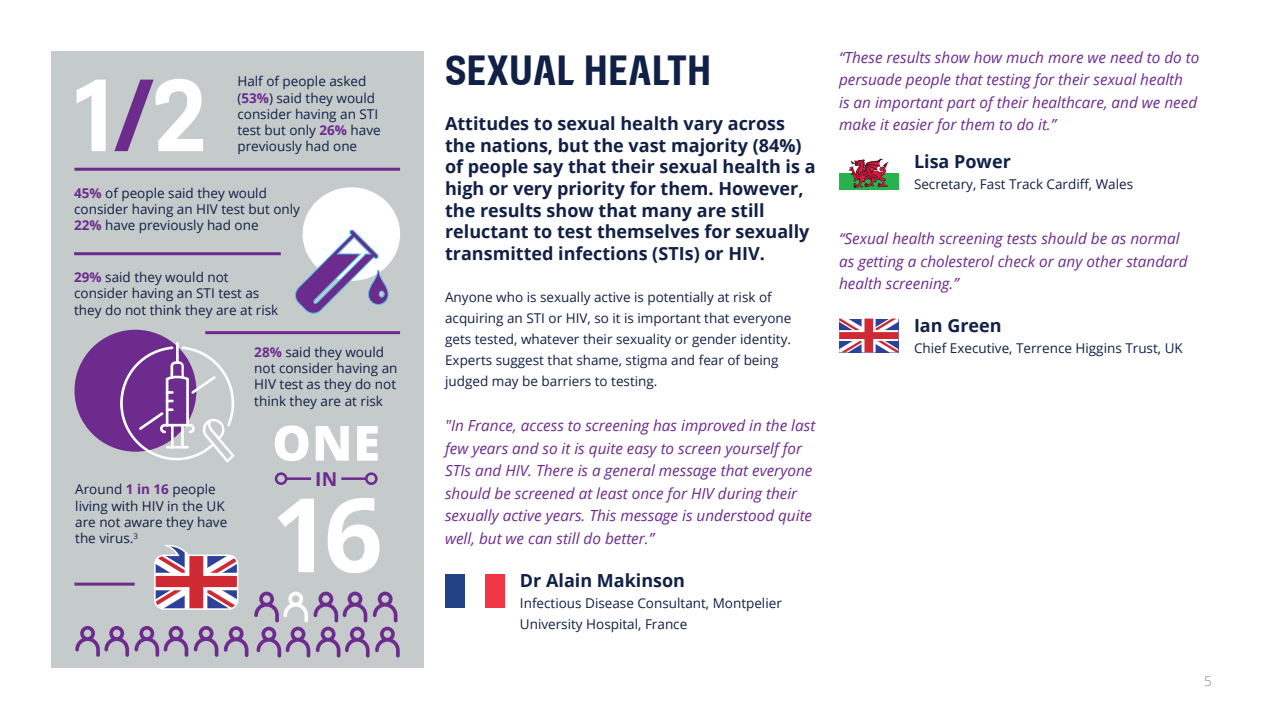
<style>
.page{position:relative;width:1263px;height:719px;background:#fff}
.page>*{position:absolute;margin:0;border:0;box-sizing:border-box;transform-origin:0 0}
.t1{font:700 108.75px "Breakthrough";color:#fff}
.t2{font:700 102.9px "Open Sans";color:#fff}
.t3{font:700 45px "Breakthrough";color:#112046}
.t4{font:700 19.05px "Open Sans";color:#6d2b8e}
.t5{font:700 18px/21.6px "Open Sans";color:#112046}
.t6{font:italic 15.3px/22.5px "Open Sans";color:#6d2b8e}
.t7{font:13.5px/16.2px "Open Sans";color:#112046}
.t8{font:300 13.5px "Open Sans";color:#808285}
.s1{font-weight:700;color:#6d2b8e}
.s2{color:#6d2b8e}
</style>
<div class="page">
<div style="left:445px;top:574px;width:59px;height:34px;background:#ee3645"></div>
<div style="left:445px;top:574px;width:39px;height:34px;background:#fff"></div>
<div style="left:445px;top:574px;width:20px;height:34px;background:#234187"></div>
<div style="left:51px;top:51px;width:373px;height:617px;background:#c5cacb"></div>
<div style="left:839px;top:173px;width:59px;height:17px;background:#28b24d"></div>
<svg style="left:849px;top:159px;width:39px;height:29px"></svg>
<svg style="left:839px;top:318px;width:59px;height:34px"></svg>
<svg style="left:254px;top:591px;width:146px;height:66px"></svg>
<svg style="left:75px;top:626px;width:54px;height:30px"></svg>
<svg style="left:135px;top:626px;width:53px;height:30px"></svg>
<svg style="left:194px;top:626px;width:24px;height:30px"></svg>
<svg style="left:224px;top:626px;width:24px;height:31px"></svg>
<div style="left:303px;top:187px;width:97px;height:94px;background:#fff;border-radius:50%"></div>
<svg style="left:293px;top:167px;width:95px;height:147px"></svg>
<hr style="left:286px;top:477px;width:25px;height:3px;background:#6d2b8e">
<div style="left:275px;top:472px;width:12px;height:13px;border:3px solid #6d2b8e;border-radius:50%"></div>
<hr style="left:341px;top:477px;width:25px;height:3px;background:#6d2b8e">
<div style="left:365px;top:472px;width:13px;height:13px;border:3px solid #6d2b8e;border-radius:50%"></div>
<svg style="left:275px;top:425px;width:103px;height:36px"></svg>
<hr style="left:74px;top:252px;width:207px;height:3px;background:#6d2b8e">
<hr style="left:205px;top:331px;width:195px;height:3px;background:#6d2b8e">
<hr style="left:74px;top:582px;width:61px;height:3px;background:#6d2b8e">
<hr style="left:74px;top:168px;width:326px;height:3px;background:#6d2b8e">
<div style="left:74px;top:330px;width:122px;height:121px;background:#6d2b8e;border-radius:50%"></div>
<hr style="left:176px;top:342px;width:3px;height:22px;background:#fff">
<svg style="left:120px;top:346px;width:115px;height:117px"></svg>
<svg style="left:154px;top:545px;width:85px;height:65px;background:#c691a2"></svg>
<p class="t7" style="left:237px;top:73px;width:145px">Half of people asked (<span class="s1">53%</span>) said they would consider having an STI test but only <span class="s1">26%</span> have previously had one</p>
<p class="t7" style="left:74px;top:184px;width:227px"><span class="s1">45%</span> of people said they would consider having an HIV test but only<br><span class="s1">22%</span> have previously had one</p>
<p class="t7" style="left:74px;top:269px;width:206px"><span class="s1">29%</span> said they would not consider having an STI test as they do not think they are at risk</p>
<p class="t7" style="left:254px;top:343px;width:145px"><span class="s1">28%</span> said they would not consider having an<br>HIV test as they do not think they are at risk</p>
<h1 class="t1" style="left:74px;top:47px;width:132px">1<span class="s2">/</span>2</h1>
<p class="t7" style="left:75px;top:481px;width:153px">Around <span class="s1">1 in 16</span> people living with HIV in the UK are not aware they have the virus.<sup>3</sup></p>
<h3 class="t4" style="left:315px;top:465px;width:24px">IN</h3>
<h2 class="t2" style="left:271px;top:462px;width:113px">16</h2>
<h3 class="t3" style="left:445px;top:42px;width:263px">SEXUAL HEALTH</h3>
<p class="t5" style="left:445px;top:112px;width:372px">Attitudes to sexual health vary across the nations, but the vast majority (84%) of people say that their sexual health is a high or very priority for them. However, the results show that many are still reluctant to test themselves for sexually transmitted infections (STIs) or HIV.</p>
<p class="t7" style="left:445px;top:286px;width:348px;line-height:21px">Anyone who is sexually active is potentially at risk of acquiring an STI or HIV, so it is important that everyone gets tested, whatever their sexuality or gender identity.<br>Experts suggest that shame, stigma and fear of being judged may be barriers to testing.</p>
<p class="t6" style="left:445px;top:414px;width:372px">"In France, access to screening has improved in the last few years and so it is quite easy to screen yourself for STIs and HIV. There is a general message that everyone should be screened at least once for HIV during their sexually active years. This message is understood quite well, but we can still do better.”</p>
<h3 class="t5" style="left:520px;top:569px;width:167px">Dr Alain Makinson</h3>
<p class="t7" style="left:520px;top:592px;width:263px;line-height:21px">Infectious Disease Consultant, Montpelier<br>University Hospital, France</p>
<p class="t6" style="left:839px;top:46px;width:362px">“These results show how much more we need to do to persuade people that testing for their sexual health<br>is an important part of their healthcare, and we need make it easier for them to do it.”</p>
<h3 class="t5" style="left:914px;top:150px;width:98px">Lisa Power</h3>
<p class="t7" style="left:914px;top:176px;width:221px">Secretary, Fast Track Cardiff, Wales</p>
<p class="t6" style="left:839px;top:227px;width:350px">“Sexual health screening tests should be as normal as getting a cholesterol check or any other standard health screening.”</p>
<h3 class="t5" style="left:914px;top:314px;width:89px">Ian Green</h3>
<p class="t7" style="left:914px;top:340px;width:270px">Chief Executive, Terrence Higgins Trust, UK</p>
<p class="t8" style="left:1204px;top:671px;width:9px">5</p>
</div>
